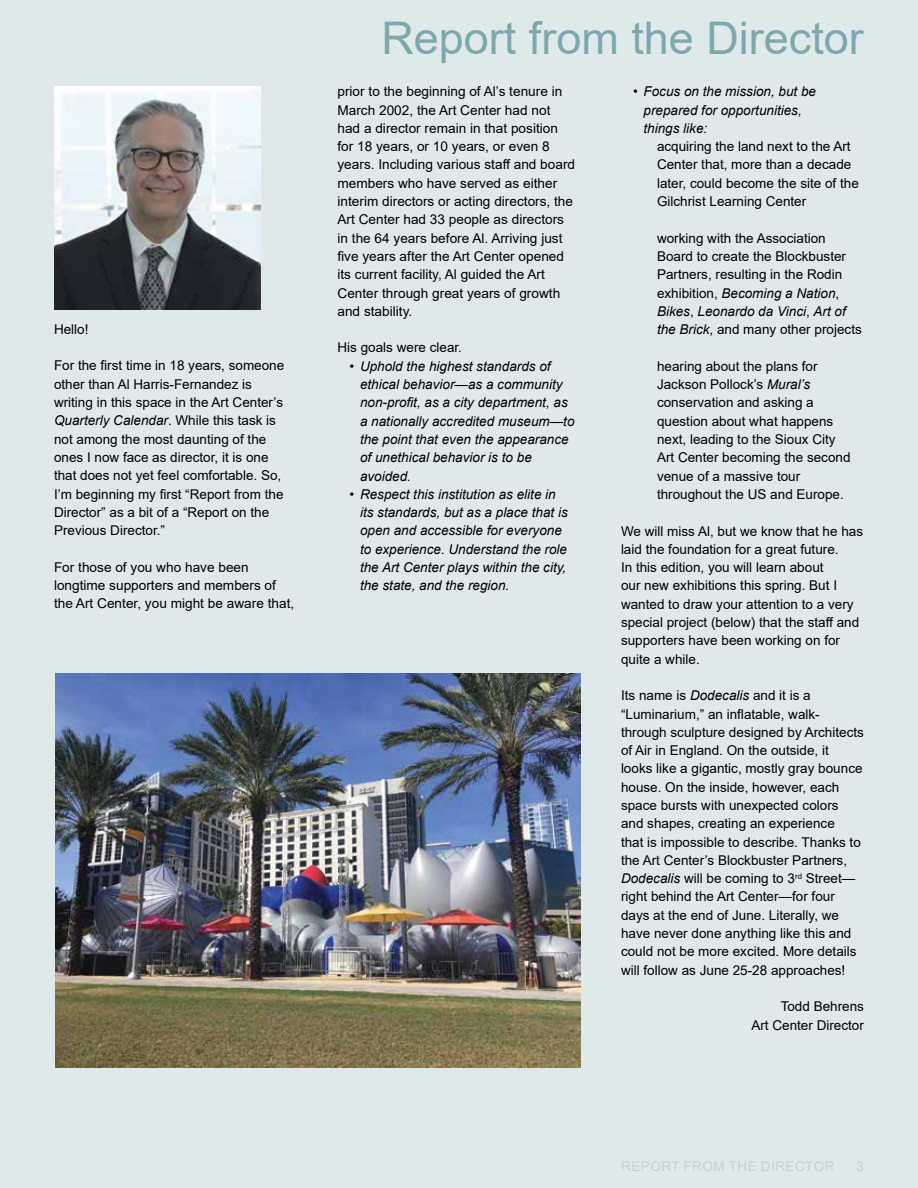
<style>
.page{position:relative;width:918px;height:1188px;background:#dfe9ea}
.page>*{position:absolute;margin:0;border:0;box-sizing:border-box;transform-origin:0 0}
.t1{font:45px "Arial";color:#7ea8ad}
.t2{font:13.5px/18.3px "Arial";color:#000}
.t3{font:italic 13.5px/18.3px "Arial";color:#000}
.t4{font:13.5px "Arial";color:#bfd3d6}
.s1{font-style:italic}
</style>
<div class="page">
<img style="left:55px;top:673px;width:525px;height:394px">
<img style="left:54px;top:86px;width:207px;height:223px">
<p class="t2" style="left:54px;top:320px;width:36px">Hello!</p>
<p class="t2" style="left:54px;top:356px;width:232px">For the first time in 18 years, someone other than Al Harris-Fernandez is writing in this space in the Art Center’s <span class="s1">Quarterly Calendar</span>. While this task is not among the most daunting of the ones I now face as director, it is one that does not yet feel comfortable. So, I’m beginning my first “Report from the Director” as a bit of a “Report on the Previous Director.”</p>
<p class="t2" style="left:54px;top:558px;width:242px">For those of you who have been longtime supporters and members of the Art Center, you might be aware that,</p>
<h1 class="t1" style="left:381px;top:8px;width:484px">Report from the Director</h1>
<p class="t2" style="left:338px;top:82px;width:239px">prior to the beginning of Al’s tenure in March 2002, the Art Center had not had a director remain in that position for 18 years, or 10 years, or even 8 years. Including various staff and board members who have served as either interim directors or acting directors, the Art Center had 33 people as directors in the 64 years before Al. Arriving just five years after the Art Center opened its current facility, Al guided the Art Center through great years of growth and stability.</p>
<p class="t2" style="left:338px;top:338px;width:126px">His goals were clear.</p>
<p class="t3" style="left:360px;top:357px;width:216px;text-indent:-11px">• Uphold the highest standards of ethical behavior—as a community non-profit, as a city department, as a nationally accredited museum—to the point that even the appearance of unethical behavior is to be avoided.</p>
<p class="t3" style="left:360px;top:485px;width:209px;text-indent:-11px">• Respect this institution as elite in its standards, but as a place that is open and accessible for everyone to experience. Understand the role the Art Center plays within the city, the state, and the region.</p>
<p class="t3" style="left:644px;top:83px;width:174px;text-indent:-11px">• Focus on the mission, but be prepared for opportunities, things like:</p>
<p class="t2" style="left:657px;top:137px;width:203px">acquiring the land next to the Art<br>Center that, more than a decade later, could become the site of the<br>Gilchrist Learning Center</p>
<p class="t2" style="left:657px;top:229px;width:206px">working with the Association<br>Board to create the Blockbuster<br>Partners, resulting in the Rodin exhibition, <span class="s1">Becoming a Nation</span>,<br><span class="s1">Bikes</span>, <span class="s1">Leonardo da Vinci</span>, <span class="s1">Art of the Brick</span>, and many other projects</p>
<p class="t2" style="left:657px;top:357px;width:195px">hearing about the plans for<br>Jackson Pollock’s <span class="s1">Mural’s </span>conservation and asking a question about what happens next, leading to the Sioux City<br>Art Center becoming the second venue of a massive tour throughout the US and Europe.</p>
<p class="t2" style="left:621px;top:522px;width:244px">We will miss Al, but we know that he has laid the foundation for a great future.<br>In this edition, you will learn about<br>our new exhibitions this spring. But I wanted to draw your attention to a very special project (below) that the staff and supporters have been working on for quite a while.</p>
<p class="t2" style="left:621px;top:686px;width:244px">Its name is <span class="s1">Dodecalis</span> and it is a “Luminarium,” an inflatable, walk&shy;through sculpture designed by Architects of Air in England. On the outside, it<br>looks like a gigantic, mostly gray bounce house. On the inside, however, each space bursts with unexpected colors and shapes, creating an experience<br>that is impossible to describe. Thanks to the Art Center’s Blockbuster Partners, <span class="s1">Dodecalis</span> will be coming to 3<sup>rd</sup> Street— right behind the Art Center—for four days at the end of June. Literally, we have never done anything like this and could not be more excited. More details will follow as June 25-28 approaches!</p>
<p class="t2" style="left:751px;top:997px;width:114px;text-align:right">Todd Behrens<br>Art Center Director</p>
<p class="t4" style="left:621px;top:1157px;width:11px">report</p>
<p class="t4" style="left:684px;top:1157px;width:11px">from</p>
<p class="t4" style="left:729px;top:1157px;width:10px">the</p>
<p class="t4" style="left:761px;top:1157px;width:10px">director</p>
<p class="t4" style="left:856px;top:1157px;width:9px">3</p>
</div>
